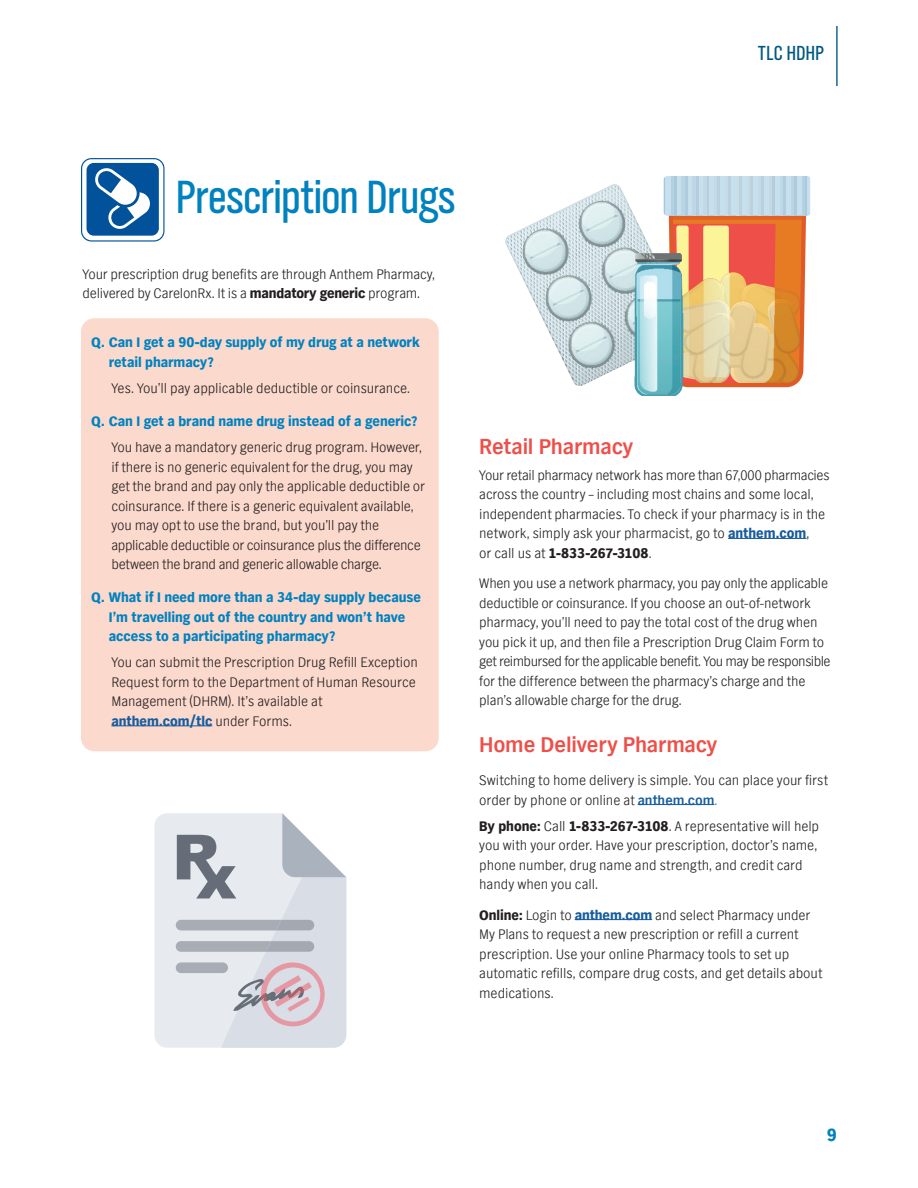
<style>
.page{position:relative;width:918px;height:1188px;background:#fff}
.page>*{position:absolute;margin:0;border:0;box-sizing:border-box;transform-origin:0 0}
.t1{font:48px "TV Nord EF Regular Con";letter-spacing:-.015em;color:#0082bf}
.t2{font:700 22.5px "TV Nord EF";letter-spacing:-.01em;color:#ef4f49}
.t3{font:21px "TV Nord EF Regular Con";letter-spacing:-.015em;color:#005983}
.t4{font:900 18px "TV Nord EF";color:#0082bf}
.t5{font:300 14.25px/19.5px "TV Nord EF";letter-spacing:-.01em;color:#231f20}
.t6{font:900 14.25px/19.5px "TV Nord EF";letter-spacing:-.005em;color:#0082bf}
.s1{font-weight:900}
.s2{font-weight:900;color:#175d9e}
.s3{font-weight:700;color:#175d9e}
.s4{color:#0082bf}
</style>
<div class="page">
<hr style="left:836px;top:26px;width:2px;height:60px;background:#005983">
<div style="left:81px;top:318px;width:358px;height:433px;background:#fcd9cd;border-radius:14px"></div>
<svg style="left:505px;top:176px;width:305px;height:210px"></svg>
<img style="left:601px;top:258px;width:199px;height:138px">
<img style="left:578px;top:189px;width:48px;height:62px">
<svg style="left:81px;top:159px;width:84px;height:83px"></svg>
<hr style="left:111px;top:725px;width:101px;height:1px;background:#175d9e">
<hr style="left:728px;top:538px;width:79px;height:1px;background:#175d9e">
<hr style="left:638px;top:804px;width:76px;height:1px;background:#175d9e">
<hr style="left:575px;top:919px;width:77px;height:1px;background:#175d9e">
<div style="left:154px;top:813px;width:22px;height:235px;background:#e7ebf0"></div>
<svg style="left:176px;top:813px;width:170px;height:235px;background:#d3d5db"></svg>
<h3 class="t3" style="left:758px;top:42px;width:67px">TLC HDHP</h3>
<h1 class="t1" style="left:176px;top:171px;width:281px">Prescription Drugs</h1>
<p class="t5" style="left:83px;top:264px;width:354px">Your prescription drug benefits are through Anthem Pharmacy, delivered by CarelonRx. It is a <span class="s1">mandatory generic</span> program.</p>
<p class="t6" style="left:109px;top:333px;width:312px;text-indent:-18px">Q. Can I get a 90-day supply of my drug at a network retail pharmacy?</p>
<p class="t5" style="left:111px;top:379px;width:300px">Yes. You’ll pay applicable deductible or coinsurance.</p>
<p class="t6" style="left:91px;top:412px;width:328px">Q. Can I get a brand name drug instead of a generic?</p>
<p class="t5" style="left:111px;top:438px;width:315px">You have a mandatory generic drug program. However, if there is no generic equivalent for the drug, you may get the brand and pay only the applicable deductible or coinsurance. If there is a generic equivalent available, you may opt to use the brand, but you’ll pay the applicable deductible or coinsurance plus the difference between the brand and generic allowable charge.</p>
<p class="t6" style="left:109px;top:588px;width:314px;text-indent:-18px">Q. What if I need more than a 34-day supply because<br>I’m travelling out of the country and won’t have access to a participating pharmacy?</p>
<p class="t5" style="left:111px;top:653px;width:308px">You can submit the Prescription Drug Refill Exception Request form to the Department of Human Resource Management (DHRM). It’s available at <span class="s2">anthem.com/tlc</span> under Forms.</p>
<h2 class="t2" style="left:479px;top:434px;width:155px">Retail Pharmacy</h2>
<p class="t5" style="left:479px;top:466px;width:352px">Your retail pharmacy network has more than 67,000 pharmacies across the country – including most chains and some local, independent pharmacies. To check if your pharmacy is in the network, simply ask your pharmacist, go to <span class="s2">anthem.com</span>,<br>or call us at <span class="s1">1-833-267-3108</span>.</p>
<p class="t5" style="left:479px;top:574px;width:353px">When you use a network pharmacy, you pay only the applicable deductible or coinsurance. If you choose an out-of-network pharmacy, you’ll need to pay the total cost of the drug when you pick it up, and then file a Prescription Drug Claim Form to get reimbursed for the applicable benefit. You may be responsible for the difference between the pharmacy’s charge and the plan’s allowable charge for the drug.</p>
<h2 class="t2" style="left:479px;top:732px;width:240px">Home Delivery Pharmacy</h2>
<p class="t5" style="left:479px;top:771px;width:350px">Switching to home delivery is simple. You can place your first order by phone or online at <span class="s3">anthem.com</span><span class="s4">.</span></p>
<p class="t5" style="left:479px;top:816px;width:341px"><span class="s1">By phone:</span> Call <span class="s1">1-833-267-3108</span>. A representative will help you with your order. Have your prescription, doctor’s name, phone number, drug name and strength, and credit card handy when you call.</p>
<p class="t5" style="left:479px;top:905px;width:345px"><span class="s1">Online:</span> Login to <span class="s2">anthem.com</span> and select Pharmacy under My Plans to request a new prescription or refill a current prescription. Use your online Pharmacy tools to set up automatic refills, compare drug costs, and get details about medications.</p>
<p class="t4" style="left:827px;top:1124px;width:12px">9</p>
</div>
